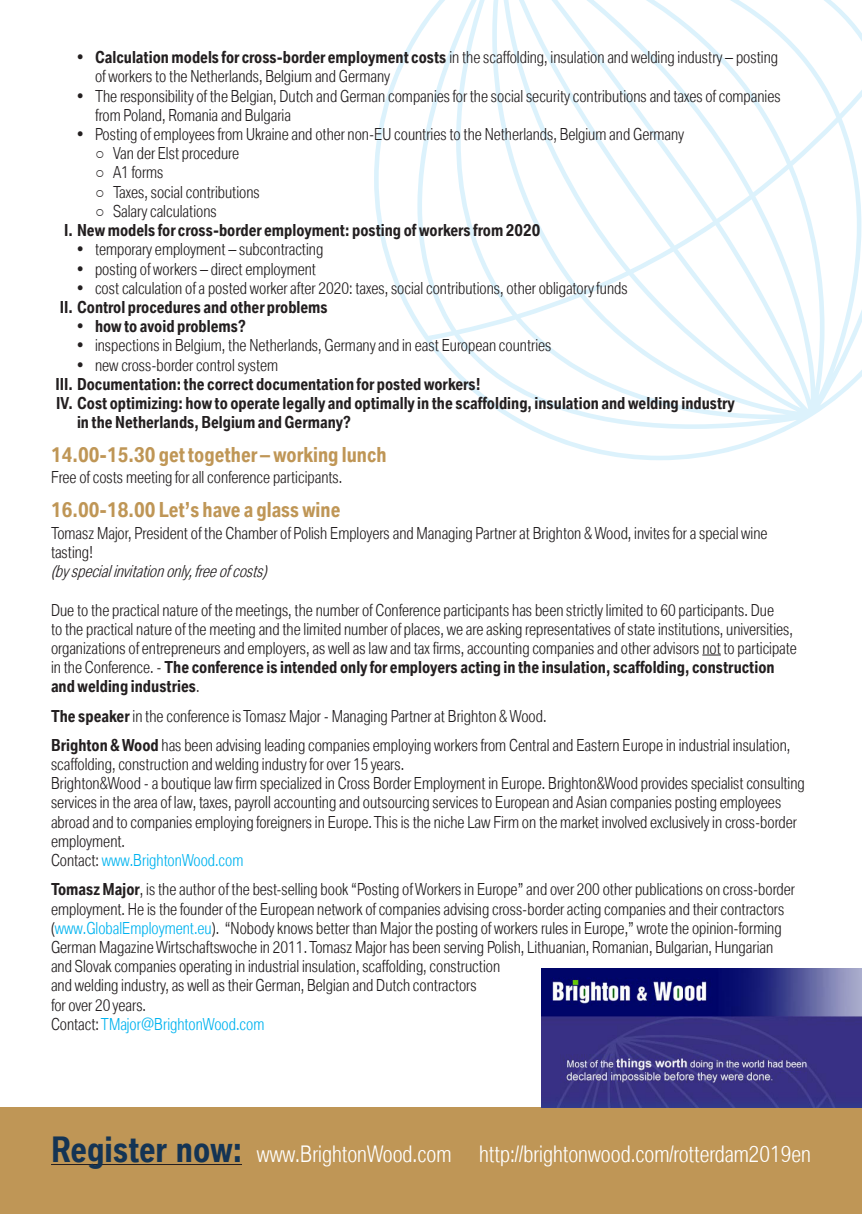
<style>
.page{position:relative;width:862px;height:1214px;background:#fff}
.page>*{position:absolute;margin:0;border:0;box-sizing:border-box;transform-origin:0 0}
.t1{font:300 condensed 22px "BMW Type";color:#fff}
.t2{font:300 condensed 20px "BMW Type";color:#bf9656}
.t3{font:300 condensed 16px/19.2px "BMW Type";color:#231f20}
.t4{font:300 condensed 16px/19.2px "BMW Type";color:#231f20}
.t5{font:italic 300 condensed 16px "BMW Type";color:#231f20}
.s1{font-style:inherit}
.s2{font-family:"Courier New";font-weight:400;font-stretch:normal}
.s3{color:#00b3ef}
.s4{font-size:34px;color:#143454}
</style>
<div class="page">
<div style="left:0;top:1106px;width:862px;height:107px;background:#bf9656"></div>
<svg style="left:374px;top:0;width:488px;height:460px"></svg>
<svg style="left:702px;top:654px;width:19px;height:1px"></svg>
<hr style="left:51px;top:1163px;width:191px;height:1px;background:#231f20">
<img style="left:542px;top:968px;width:320px;height:138px">
<p class="t3" style="left:95px;top:47px;width:684px;text-indent:-18px">• <span class="s1">Calculation models for cross-border employment costs</span> in the scaffolding, insulation and welding industry – posting of workers to the Netherlands, Belgium and Germany</p>
<p class="t3" style="left:95px;top:85px;width:687px;text-indent:-18px">• The responsibility of the Belgian, Dutch and German companies for the social security contributions and taxes of companies from Poland, Romania and Bulgaria</p>
<p class="t3" style="left:77px;top:124px;width:609px">• Posting of employees from Ukraine and other non-EU countries to the Netherlands, Belgium and Germany</p>
<p class="t3" style="left:95px;top:143px;width:146px"><span class="s2">○</span> Van der Elst procedure</p>
<p class="t3" style="left:95px;top:162px;width:70px"><span class="s2">○</span> A1 forms</p>
<p class="t3" style="left:95px;top:181px;width:166px"><span class="s2">○</span> Taxes, social contributions</p>
<p class="t4" style="left:64px;top:201px;width:477px;text-indent:31px"><span class="s2">○</span> <span class="s1">Salary calculations<br></span>I. New models for cross-border employment: posting of workers from 2020</p>
<p class="t3" style="left:77px;top:239px;width:248px">• temporary employment – subcontracting</p>
<p class="t3" style="left:77px;top:258px;width:240px">• posting of workers – direct employment</p>
<p class="t3" style="left:77px;top:277px;width:552px">• cost calculation of a posted worker after 2020: taxes, social contributions, other obligatory funds</p>
<p class="t4" style="left:60px;top:297px;width:269px">II. Control procedures and other problems</p>
<p class="t4" style="left:77px;top:316px;width:170px"><span class="s1">•</span> how to avoid problems?</p>
<p class="t3" style="left:77px;top:335px;width:476px">• inspections in Belgium, the Netherlands, Germany and in east European countries</p>
<p class="t3" style="left:77px;top:354px;width:203px">• new cross-border control system</p>
<p class="t4" style="left:56px;top:373px;width:427px">III. Documentation: the correct documentation for posted workers!</p>
<p class="t4" style="left:56px;top:393px;width:680px">IV. Cost optimizing: how to operate legally and optimally in the scaffolding, insulation and welding industry</p>
<p class="t4" style="left:77px;top:412px;width:275px">in the Netherlands, Belgium and Germany?</p>
<p class="t2" style="left:51px;top:441px;width:337px">14.00-15.30 get together – working lunch</p>
<p class="t3" style="left:51px;top:467px;width:293px">Free of costs meeting for all conference participants.</p>
<p class="t2" style="left:51px;top:497px;width:291px">16.00-18.00 Let’s have a glass wine</p>
<p class="t3" style="left:51px;top:522px;width:718px">Tomasz Major, President of the Chamber of Polish Employers and Managing Partner at Brighton &amp; Wood, invites for a special wine tasting!</p>
<p class="t5" style="left:51px;top:560px;width:222px">(by specialinvitationonly,freeofcosts)</p>
<p class="t3" style="left:51px;top:599px;width:747px">Due to the practical nature of the meetings, the number of Conference participants has been strictly limited to 60 participants. Due<br>to the practical nature of the meeting and the limited number of places, we are asking representatives of state institutions, universities, organizations of entrepreneurs and employers, as well as law and tax firms, accounting companies and other advisors not to participate in the Conference. - <span class="s1">The conference is intended only for employers acting in the insulation, scaffolding, construction and welding industries</span>.</p>
<p class="t3" style="left:51px;top:700px;width:741px;line-height:29.2px"><span class="s1">The speaker</span> in the conference is Tomasz Major - Managing Partner at Brighton &amp; Wood.<br><span class="s1">Brighton &amp; Wood</span> has been advising leading companies employing workers from Central and Eastern Europe in industrial insulation,</p>
<p class="t3" style="left:51px;top:753px;width:755px">scaffolding, construction and welding industry for over 15 years.<br>Brighton&amp;Wood - a boutique law firm specialized in Cross Border Employment in Europe. Brighton&amp;Wood provides specialist consulting services in the area of law, taxes, payroll accounting and outsourcing services to European and Asian companies posting employees abroad and to companies employing foreigners in Europe. This is the niche Law Firm on the market involved exclusively in cross-border employment.<br>Contact: <span class="s3">www.BrightonWood.com</span></p>
<p class="t3" style="left:51px;top:879px;width:745px"><span class="s1">Tomasz Major</span>, is the author of the best-selling book “Posting of Workers in Europe” and over 200 other publications on cross-border employment. He is the founder of the European network of companies advising cross-border acting companies and their contractors (<span class="s3">www.GlobalEmployment.eu</span>). “Nobody knows better than Major the posting of workers rules in Europe,” wrote the opinion-forming German Magazine Wirtschaftswoche in 2011. Tomasz Major has been serving Polish, Lithuanian, Romanian, Bulgarian, Hungarian and Slovak companies operating in industrial insulation, scaffolding, construction<br>and welding industry, as well as their German, Belgian and Dutch contractors<br>for over 20 years.<br>Contact: <span class="s3">TMajor@BrightonWood.com</span></p>
<h1 class="t1" style="left:51px;top:1139px;width:761px"><span class="s4">Register now:</span> www.BrightonWood.com http://brightonwood.com/rotterdam2019en</h1>
</div>
